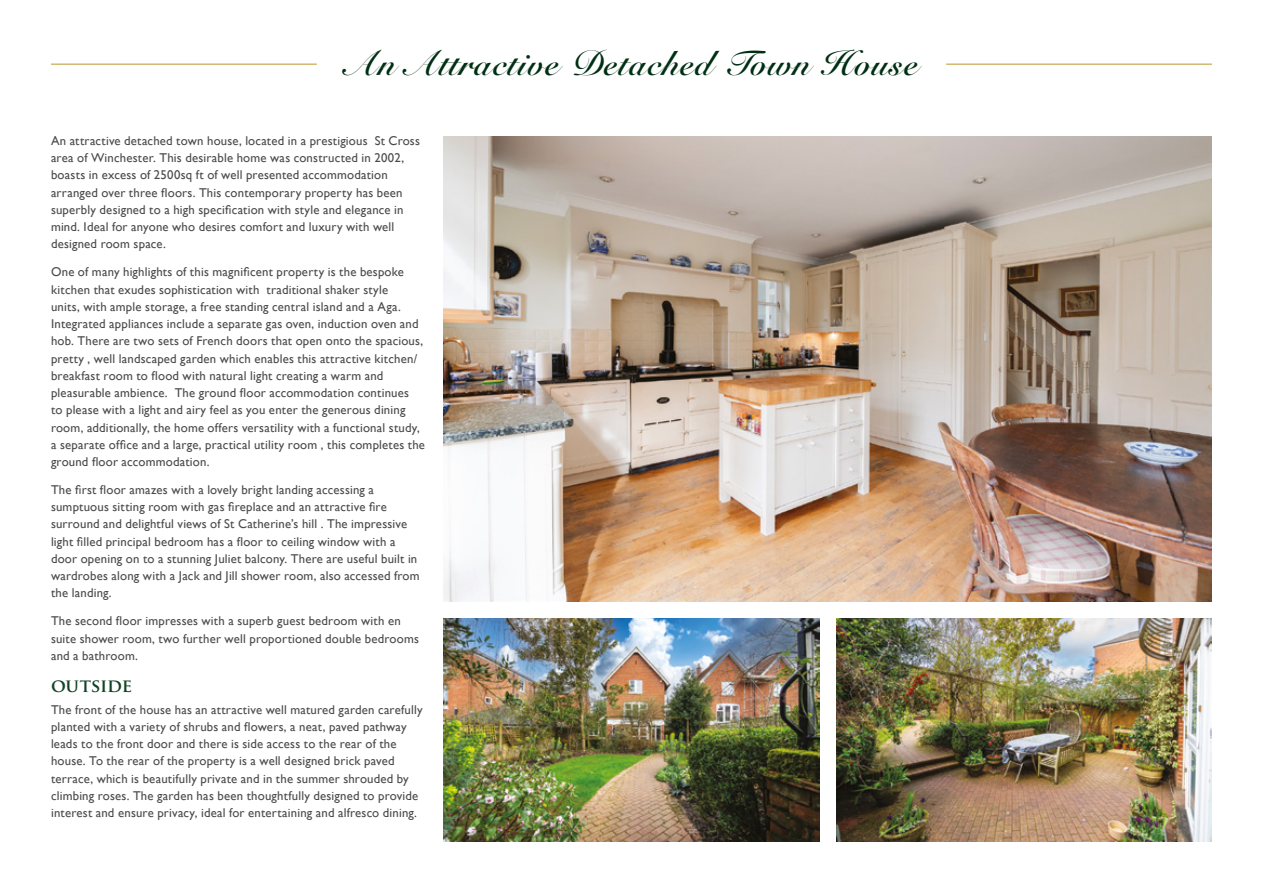
<style>
.page{position:relative;width:1263px;height:893px;background:#fff}
.page>*{position:absolute;margin:0;border:0;box-sizing:border-box;transform-origin:0 0}
.t1{font:700 36px "Roundhand BT";letter-spacing:.005em;color:#002f14}
.t2{font:700 18px "Trajan Pro";letter-spacing:-.015em;color:#144327}
.t3{font:12.75px/17.2px "Gill Alt One";letter-spacing:.015em;color:#4a4a49}
</style>
<div class="page">
<hr style="left:946px;top:63px;width:266px;height:2px;background:#d4b76f">
<hr style="left:51px;top:63px;width:266px;height:2px;background:#d4b76f">
<img style="left:836px;top:618px;width:376px;height:224px">
<img style="left:444px;top:618px;width:375px;height:224px">
<img style="left:444px;top:136px;width:768px;height:465px">
<h1 class="t1" style="left:345px;top:41px;width:575px">An Attractive Detached Town House</h1>
<p class="t3" style="left:51px;top:132px;width:370px">An attractive detached town house, located in a prestigious St Cross area of Winchester. This desirable home was constructed in 2002, boasts in excess of 2500sq ft of well presented accommodation arranged over three floors. This contemporary property has been superbly designed to a high specification with style and elegance in mind. Ideal for anyone who desires comfort and luxury with well designed room space.</p>
<p class="t3" style="left:51px;top:263px;width:376px">One of many highlights of this magnificent property is the bespoke kitchen that exudes sophistication with traditional shaker style<br>units, with ample storage, a free standing central island and a Aga.<br>Integrated appliances include a separate gas oven, induction oven and hob. There are two sets of French doors that open onto the spacious, pretty , well landscaped garden which enables this attractive kitchen/ breakfast room to flood with natural light creating a warm and pleasurable ambience. The ground floor accommodation continues<br>to please with a light and airy feel as you enter the generous dining room, additionally, the home offers versatility with a functional study, a separate office and a large, practical utility room , this completes the ground floor accommodation.</p>
<p class="t3" style="left:51px;top:481px;width:370px">The first floor amazes with a lovely bright landing accessing a sumptuous sitting room with gas fireplace and an attractive fire surround and delightful views of St Catherine’s hill . The impressive light filled principal bedroom has a floor to ceiling window with a door opening on to a stunning Juliet balcony. There are useful built in wardrobes along with a Jack and Jill shower room, also accessed from the landing.</p>
<p class="t3" style="left:51px;top:612px;width:369px">The second floor impresses with a superb guest bedroom with en suite shower room, two further well proportioned double bedrooms and a bathroom.</p>
<h2 class="t2" style="left:51px;top:674px;width:82px">OUTSIDE</h2>
<p class="t3" style="left:51px;top:700px;width:373px">The front of the house has an attractive well matured garden carefully planted with a variety of shrubs and flowers, a neat, paved pathway leads to the front door and there is side access to the rear of the house. To the rear of the property is a well designed brick paved terrace, which is beautifully private and in the summer shrouded by climbing roses. The garden has been thoughtfully designed to provide interest and ensure privacy, ideal for entertaining and alfresco dining.</p>
</div>
